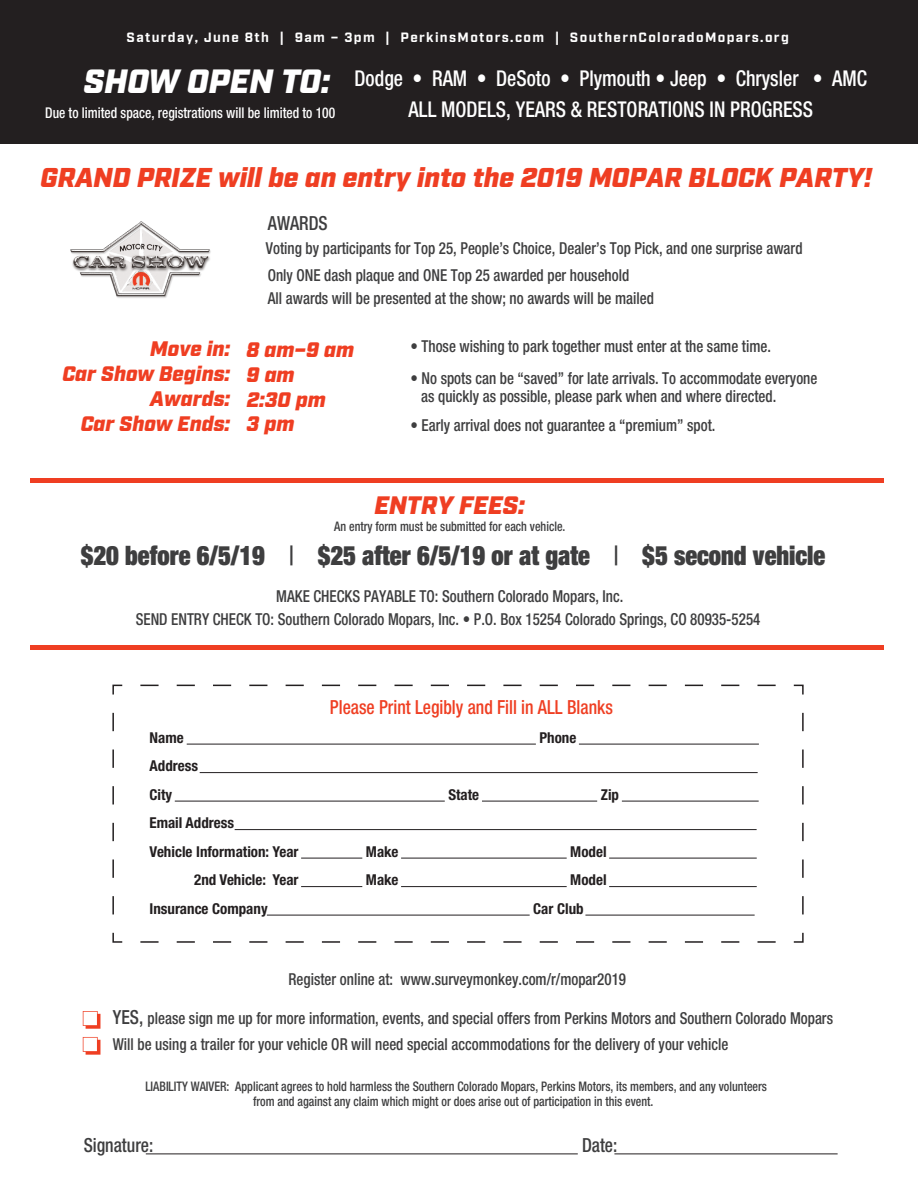
<style>
.page{position:relative;width:918px;height:1188px;background:#fff}
.page>*{position:absolute;margin:0;border:0;box-sizing:border-box;transform-origin:0 0}
.t1{font:italic 900 33.6px "Industry";color:#fff}
.t2{font:italic 900 27.3px "Industry";color:#ef3e22}
.t3{font:900 condensed 26.85px "Helvetica Neue LT Std";color:#3e3e3f;scale:.91 1}
.t4{font:italic 900 25.2px "Industry";color:#ef3e22}
.t5{font:500 condensed 21.75px "Helvetica Neue LT Std";color:#fff;scale:.91 1}
.t6{font:italic 900 21px/24.9px "Industry";color:#ef3e22}
.t7{font:500 condensed 19.35px "Helvetica Neue LT Std";color:#ef3e22;scale:.91 1}
.t8{font:500 condensed 19.35px "Helvetica Neue LT Std";color:#3e3e3f;scale:.91 1}
.t9{font:500 condensed 16.5px/18px "Helvetica Neue LT Std";color:#3e3e3f;scale:.91 1}
.t10{font:700 condensed 15px/28.5px "Helvetica Neue LT Std";color:#231f20}
.t11{font:500 condensed 14.85px "Helvetica Neue LT Std";color:#fff;scale:.91 1}
.t12{font:700 13.5px "Industry";letter-spacing:.1em;color:#fff}
.t13{font:500 condensed 13.2px/14.4px "Helvetica Neue LT Std";color:#3e3e3f;text-align:center;scale:.91 1}
.s1{font-weight:500}
.s2{font-size:19.35px}
</style>
<div class="page">
<div style="left:0;top:0;width:918px;height:144px;background:#231f20"></div>
<div style="left:31px;top:478px;width:853px;height:5px;background:#ef3e22"></div>
<hr style="left:31px;top:646px;width:853px;height:4px;background:#ef3e22">
<img style="left:70px;top:221px;width:141px;height:77px">
<svg style="left:112px;top:684px;width:692px;height:259px"></svg>
<svg style="left:83px;top:1011px;width:17px;height:18px"></svg>
<svg style="left:83px;top:1037px;width:17px;height:18px"></svg>
<hr style="left:146px;top:1154px;width:432px;height:1px;background:#231f20">
<hr style="left:614px;top:1154px;width:224px;height:1px;background:#231f20">
<p class="t12" style="left:127px;top:29px;width:664px">Saturday, June 8th | 9am – 3pm | PerkinsMotors.com | SouthernColoradoMopars.org</p>
<h1 class="t1" style="left:84px;top:61px;width:248px">SHOW OPEN TO:</h1>
<h3 class="t5" style="left:355px;top:65px;width:565px">Dodge • RAM • DeSoto • Plymouth • Jeep • Chrysler • AMC</h3>
<p class="t11" style="left:45px;top:104px;width:320px">Due to limited space, registrations will be limited to 100</p>
<h3 class="t5" style="left:409px;top:96px;width:446px">ALL MODELS, YEARS &amp; RESTORATIONS IN PROGRESS</h3>
<h2 class="t2" style="left:41px;top:161px;width:832px">GRAND PRIZE will be an entry into the 2019 MOPAR BLOCK PARTY!</h2>
<p class="t8" style="left:268px;top:211px;width:67px">AWARDS</p>
<p class="t9" style="left:266px;top:235px;width:591px;line-height:26.4px">Voting by participants for Top 25, People’s Choice, Dealer’s Top Pick, and one surprise award<br>Only ONE dash plaque and ONE Top 25 awarded per household</p>
<p class="t9" style="left:268px;top:289px;width:426px">All awards will be presented at the show; no awards will be mailed</p>
<p class="t6" style="left:150px;top:338px;width:205px">Move in: 8 am–9 am</p>
<p class="t6" style="left:62px;top:363px;width:234px">Car Show Begins: 9 am</p>
<p class="t6" style="left:150px;top:388px;width:82px">Awards:</p>
<p class="t6" style="left:81px;top:412px;width:151px">Car Show Ends:</p>
<p class="t6" style="left:247px;top:388px;width:81px">2:30 pm<br>3 pm</p>
<p class="t9" style="left:410px;top:337px;width:398px">• Those wishing to park together must enter at the same time.</p>
<p class="t9" style="left:421px;top:369px;width:437px;text-indent:-11px">• No spots can be “saved” for late arrivals. To accommodate everyone as quickly as possible, please park when and where directed.</p>
<p class="t9" style="left:410px;top:416px;width:337px">• Early arrival does not guarantee a “premium” spot.</p>
<h3 class="t4" style="left:375px;top:490px;width:152px">ENTRY FEES:</h3>
<h3 class="t3" style="left:81px;top:538px;width:820px">$20 before 6/5/19 <span class="s1">|</span> $25 after 6/5/19 or at gate <span class="s1">|</span> $5 second vehicle</h3>
<p class="t13" style="left:334px;top:519px;width:256px">An entry form must be submitted for each vehicle.</p>
<p class="t9" style="left:136px;top:585px;width:688px;line-height:22.5px;text-align:center">MAKE CHECKS PAYABLE TO: Southern Colorado Mopars, Inc.<br>SEND ENTRY CHECK TO: Southern Colorado Mopars, Inc. • P.O. Box 15254 Colorado Springs, CO 80935-5254</p>
<p class="t7" style="left:330px;top:696px;width:312px">Please Print Legibly and Fill in ALL Blanks</p>
<p class="t10" style="left:150px;top:723px;width:36px">Name</p>
<p class="t10" style="left:539px;top:723px;width:38px">Phone</p>
<p class="t10" style="left:150px;top:751px;width:50px">Address<br>City</p>
<p class="t10" style="left:448px;top:780px;width:32px">State</p>
<p class="t10" style="left:601px;top:780px;width:20px">Zip</p>
<p class="t10" style="left:150px;top:808px;width:151px">Email Address<br>Vehicle Information: Year</p>
<p class="t10" style="left:366px;top:837px;width:34px">Make</p>
<p class="t10" style="left:570px;top:837px;width:38px">Model</p>
<p class="t10" style="left:194px;top:865px;width:106px">2nd Vehicle: Year</p>
<p class="t10" style="left:366px;top:865px;width:34px">Make</p>
<p class="t10" style="left:570px;top:865px;width:38px">Model</p>
<p class="t10" style="left:150px;top:894px;width:120px">Insurance Company</p>
<p class="t10" style="left:533px;top:894px;width:52px">Car Club</p>
<p class="t9" style="left:289px;top:970px;width:372px">Register online at: www.surveymonkey.com/r/mopar2019</p>
<p class="t9" style="left:113px;top:1005px;width:793px;line-height:26px"><span class="s2">YES,</span> please sign me up for more information, events, and special offers from Perkins Motors and Southern Colorado Mopars<br>Will be using a trailer for your vehicle OR will need special accommodations for the delivery of your vehicle</p>
<p class="t13" style="left:145px;top:1079px;width:685px">LIABILITY WAIVER: Applicant agrees to hold harmless the Southern Colorado Mopars, Perkins Motors, its members, and any volunteers from and against any claim which might or does arise out of participation in this event.</p>
<p class="t8" style="left:84px;top:1134px;width:78px">Signature:</p>
<p class="t8" style="left:582px;top:1134px;width:40px">Date:</p>
</div>
